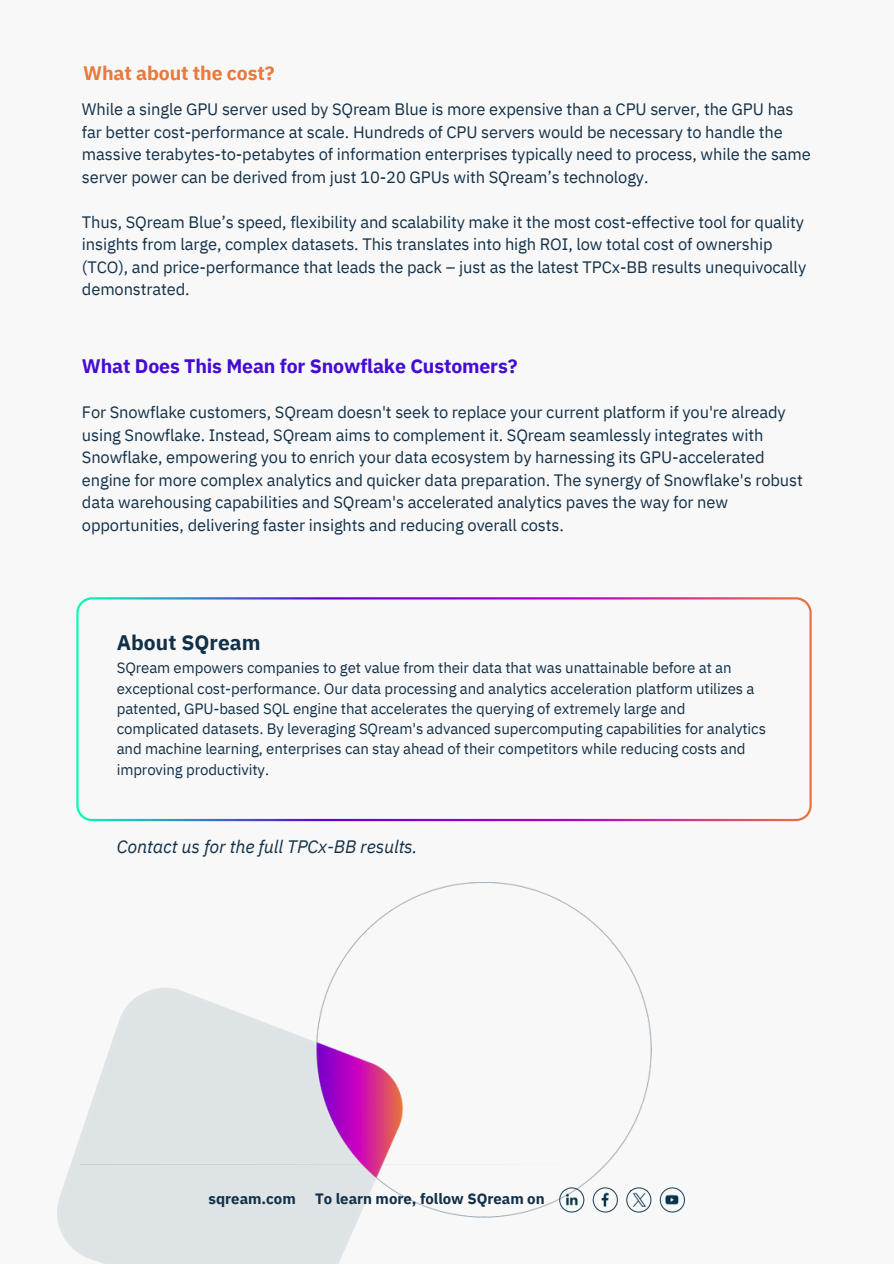
<style>
.page{position:relative;width:894px;height:1264px;background:#fff}
.page>*{position:absolute;margin:0;border:0;box-sizing:border-box;transform-origin:0 0}
.t1{font:700 21px "IBM Plex Sans";color:#123048}
.t2{font:700 19.5px "IBM Plex Sans";letter-spacing:-.01em;color:#440bd4}
.t3{font:700 19.5px "IBM Plex Sans";letter-spacing:-.01em;color:#ea793b}
.t4{font:italic 18px "IBM Plex Sans";letter-spacing:-.01em;color:#133148}
.t5{font:16.5px/22.5px "IBM Plex Sans";letter-spacing:-.01em;color:#123048}
.t6{font:15px/20.2px "IBM Plex Sans";letter-spacing:-.01em;color:#123048}
.t7{font:700 15px "IBM Plex Sans";color:#123048}
</style>
<div class="page">
<div style="left:0;top:0;width:893px;height:1263px;background:#f8f8f8"></div>
<hr style="left:81px;top:1164px;width:728px;height:1px;background:#a6acaf">
<svg style="left:659px;top:1187px;width:25px;height:25px"></svg>
<svg style="left:76px;top:597px;width:735px;height:224px"></svg>
<img style="left:58px;top:882px;width:593px;height:381px">
<p class="t3" style="left:83px;top:60px;width:193px">What about the cost?</p>
<p class="t5" style="left:82px;top:98px;width:730px">While a single GPU server used by SQream Blue is more expensive than a CPU server, the GPU has far better cost-performance at scale. Hundreds of CPU servers would be necessary to handle the massive terabytes-to-petabytes of information enterprises typically need to process, while the same server power can be derived from just 10-20 GPUs with SQream’s technology.</p>
<p class="t5" style="left:82px;top:210px;width:725px">Thus, SQream Blue’s speed, flexibility and scalability make it the most cost-effective tool for quality insights from large, complex datasets. This translates into high ROI, low total cost of ownership (TCO), and price-performance that leads the pack – just as the latest TPCx-BB results unequivocally demonstrated.</p>
<h3 class="t2" style="left:82px;top:353px;width:437px">What Does This Mean for Snowflake Customers?</h3>
<p class="t5" style="left:82px;top:400px;width:722px">For Snowflake customers, SQream doesn't seek to replace your current platform if you're already using Snowflake. Instead, SQream aims to complement it. SQream seamlessly integrates with Snowflake, empowering you to enrich your data ecosystem by harnessing its GPU-accelerated engine for more complex analytics and quicker data preparation. The synergy of Snowflake's robust data warehousing capabilities and SQream's accelerated analytics paves the way for new opportunities, delivering faster insights and reducing overall costs.</p>
<p class="t1" style="left:117px;top:628px;width:145px">About SQream</p>
<p class="t6" style="left:117px;top:657px;width:650px">SQream empowers companies to get value from their data that was unattainable before at an exceptional cost-performance. Our data processing and analytics acceleration platform utilizes a patented, GPU-based SQL engine that accelerates the querying of extremely large and complicated datasets. By leveraging SQream's advanced supercomputing capabilities for analytics and machine learning, enterprises can stay ahead of their competitors while reducing costs and improving productivity.</p>
<p class="t4" style="left:117px;top:834px;width:302px">Contact us for the full TPCx-BB results.</p>
<p class="t7" style="left:208px;top:1188px;width:89px">sqream.com</p>
<h3 class="t7" style="left:315px;top:1188px;width:231px">To learn more, follow SQream on</h3>
</div>
